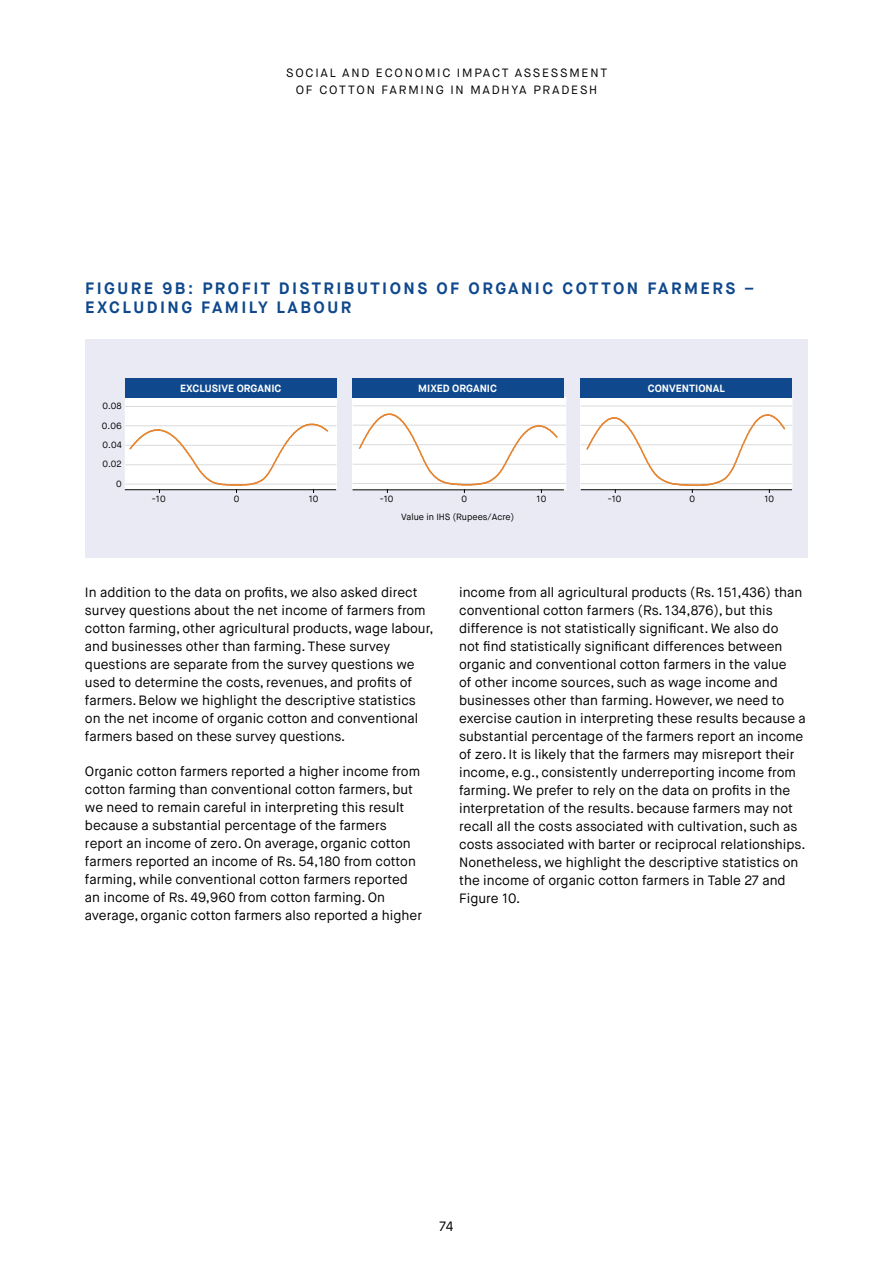
<style>
.page{position:relative;width:893px;height:1263px;background:#fff}
.page>*{position:absolute;margin:0;border:0;box-sizing:border-box;transform-origin:0 0}
.t1{font:700 16.5px/19.5px "Maison Neue";letter-spacing:.15em;color:#0f488c}
.t2{font:13.5px/18px "Maison Neue";color:#000}
.t3{font:12px/16.5px "Maison Neue";letter-spacing:.15em;color:#000;text-align:center}
.t4{font:700 10.5px "Maison Neue";color:#fff}
.t5{font:9px "Maison Neue";color:#000}
</style>
<div class="page">
<div style="left:85px;top:340px;width:723px;height:218px;background:#e9eaf4"></div>
<div style="left:581px;top:398px;width:211px;height:91px;background:#fff"></div>
<div style="left:580px;top:398px;width:212px;height:92px;border:1px solid #fff"></div>
<hr style="left:581px;top:483px;width:211px;height:1px;background:#dadada">
<hr style="left:581px;top:464px;width:211px;height:1px;background:#dadada">
<hr style="left:581px;top:444px;width:211px;height:1px;background:#dadada">
<hr style="left:581px;top:425px;width:211px;height:1px;background:#dadada">
<hr style="left:581px;top:406px;width:211px;height:1px;background:#dadada">
<div style="left:353px;top:398px;width:213px;height:91px;background:#fff"></div>
<div style="left:352px;top:397px;width:214px;height:92px;border:1px solid #fff"></div>
<hr style="left:353px;top:483px;width:213px;height:1px;background:#dadada">
<hr style="left:353px;top:464px;width:213px;height:1px;background:#dadada">
<hr style="left:353px;top:444px;width:213px;height:1px;background:#dadada">
<hr style="left:353px;top:425px;width:213px;height:1px;background:#dadada">
<hr style="left:353px;top:405px;width:213px;height:1px;background:#dadada">
<div style="left:125px;top:398px;width:211px;height:92px;background:#fff"></div>
<div style="left:125px;top:398px;width:212px;height:92px;border:1px solid #fff"></div>
<hr style="left:125px;top:484px;width:211px;height:1px;background:#dadada">
<hr style="left:125px;top:464px;width:211px;height:1px;background:#dadada">
<hr style="left:125px;top:445px;width:211px;height:1px;background:#dadada">
<hr style="left:125px;top:425px;width:211px;height:1px;background:#dadada">
<hr style="left:125px;top:406px;width:211px;height:1px;background:#dadada">
<hr style="left:581px;top:489px;width:211px;height:1px;background:#010202">
<hr style="left:353px;top:490px;width:211px;height:1px;background:#010202">
<div style="left:125px;top:378px;width:211px;height:20px;background:#0f488c"></div>
<div style="left:581px;top:378px;width:211px;height:20px;background:#0f488c"></div>
<div style="left:353px;top:378px;width:211px;height:20px;background:#0f488c"></div>
<hr style="left:125px;top:489px;width:211px;height:1px;background:#010202">
<svg style="left:585px;top:414px;width:201px;height:79px"></svg>
<svg style="left:357px;top:413px;width:202px;height:80px"></svg>
<svg style="left:128px;top:424px;width:202px;height:69px"></svg>
<p class="t3" style="left:286px;top:65px;width:322px">SOCIAL AND ECONOMIC IMPACT ASSESSMENT<br>OF COTTON FARMING IN MADHYA PRADESH</p>
<p class="t1" style="left:85px;top:278px;width:670px">FIGURE 9B: PROFIT DISTRIBUTIONS OF ORGANIC COTTON FARMERS –<br>EXCLUDING FAMILY LABOUR</p>
<p class="t5" style="left:102px;top:401px;width:21px">0.08</p>
<p class="t5" style="left:102px;top:420px;width:21px">0.06</p>
<p class="t5" style="left:103px;top:439px;width:21px">0.04</p>
<p class="t5" style="left:102px;top:459px;width:21px">0.02</p>
<p class="t5" style="left:116px;top:478px;width:7px">0</p>
<p class="t4" style="left:180px;top:382px;width:103px">EXCLUSIVE ORGANIC</p>
<p class="t4" style="left:418px;top:381px;width:80px">MIXED ORGANIC</p>
<p class="t4" style="left:648px;top:381px;width:78px">CONVENTIONAL</p>
<p class="t5" style="left:152px;top:493px;width:15px">-10</p>
<p class="t5" style="left:234px;top:493px;width:7px">0</p>
<p class="t5" style="left:309px;top:493px;width:11px">10</p>
<p class="t5" style="left:380px;top:493px;width:15px">-10</p>
<p class="t5" style="left:462px;top:493px;width:7px">0</p>
<p class="t5" style="left:537px;top:493px;width:11px">10</p>
<p class="t5" style="left:608px;top:493px;width:15px">-10</p>
<p class="t5" style="left:689px;top:493px;width:7px">0</p>
<p class="t5" style="left:764px;top:493px;width:11px">10</p>
<p class="t5" style="left:401px;top:511px;width:115px">Value in IHS (Rupees/Acre)</p>
<p class="t2" style="left:85px;top:584px;width:350px">In addition to the data on profits, we also asked direct survey questions about the net income of farmers from cotton farming, other agricultural products, wage labour, and businesses other than farming. These survey questions are separate from the survey questions we used to determine the costs, revenues, and profits of farmers. Below we highlight the descriptive statistics on the net income of organic cotton and conventional farmers based on these survey questions.</p>
<p class="t2" style="left:85px;top:763px;width:339px">Organic cotton farmers reported a higher income from cotton farming than conventional cotton farmers, but we need to remain careful in interpreting this result because a substantial percentage of the farmers report an income of zero. On average, organic cotton farmers reported an income of Rs. 54,180 from cotton farming, while conventional cotton farmers reported an income of Rs. 49,960 from cotton farming. On average, organic cotton farmers also reported a higher</p>
<p class="t2" style="left:459px;top:584px;width:348px">income from all agricultural products (Rs. 151,436) than conventional cotton farmers (Rs. 134,876), but this difference is not statistically significant. We also do<br>not find statistically significant differences between organic and conventional cotton farmers in the value<br>of other income sources, such as wage income and businesses other than farming. However, we need to exercise caution in interpreting these results because a substantial percentage of the farmers report an income of zero. It is likely that the farmers may misreport their income, e.g., consistently underreporting income from farming. We prefer to rely on the data on profits in the interpretation of the results. because farmers may not recall all the costs associated with cultivation, such as costs associated with barter or reciprocal relationships.<br>Nonetheless, we highlight the descriptive statistics on the income of organic cotton farmers in Table 27 and Figure 10.</p>
<p class="t2" style="left:440px;top:1217px;width:15px">74</p>
</div>
